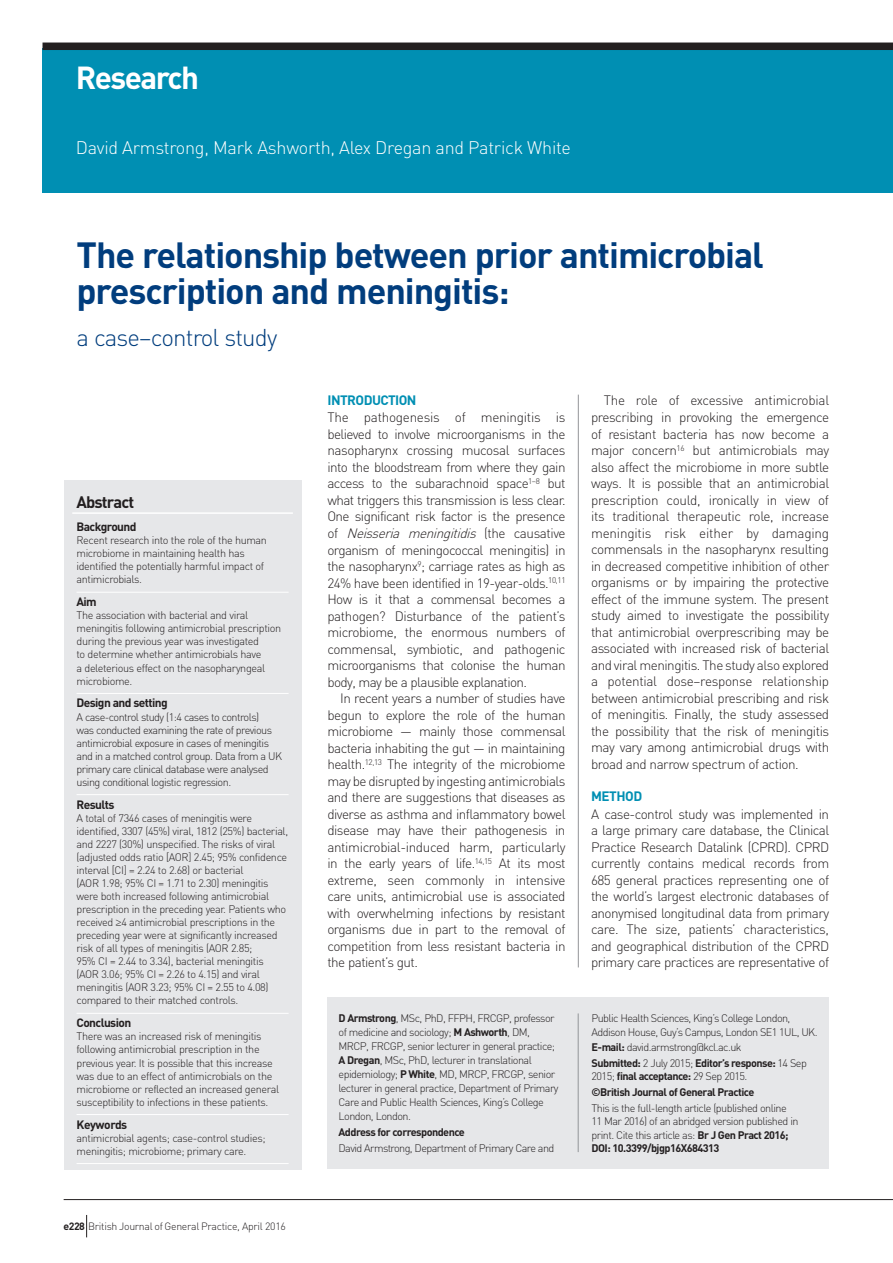
<style>
.page{position:relative;width:893px;height:1263px;background:#fff}
.page>*{position:absolute;margin:0;border:0;box-sizing:border-box;transform-origin:0 0}
.t1{font:700 36px/36px "DIN";letter-spacing:-.03em;color:#013d7d}
.t2{font:700 31.5px "DIN";letter-spacing:-.05em;color:#fff}
.t3{font:300 24px "DIN";letter-spacing:-.035em;color:#013d7d}
.t4{font:300 18px "DIN";letter-spacing:-.015em;color:#fff}
.t5{font:700 16.5px "DIN";letter-spacing:-.05em;color:#231f20}
.t6{font:300 13.5px/16.5px "DIN";letter-spacing:-.04em;color:#231f20;text-align:justify}
.t7{font:700 13.5px "DIN";letter-spacing:-.04em;color:#008fb3}
.t8{font:700 12px "DIN";letter-spacing:-.05em;color:#231f20}
.t9{font:300 10.8px/13px "DIN";letter-spacing:-.035em;color:#231f20}
.t10{font:300 10.8px/13.5px "DIN";letter-spacing:-.055em;color:#231f20}
.t11{font:700 10.8px/15.6px "DIN";letter-spacing:-.05em;color:#231f20}
.t12{font:300 10.5px "DIN";letter-spacing:-.025em;color:#231f20}
.s1{font-family:"Helvetica"}
.s2{font-weight:700}
.s3{font-style:italic}
.s4{font-weight:300}
</style>
<div class="page">
<div style="left:43px;top:48px;width:850px;height:144px;background:#008fb3"></div>
<div style="left:43px;top:43px;width:850px;height:7px;background:#231f20"></div>
<div style="left:64px;top:480px;width:237px;height:689px;background:#e6e7e9"></div>
<hr style="left:72px;top:512px;width:221px;height:2px;background:#fff">
<hr style="left:77px;top:592px;width:212px;height:1px;background:#fff">
<hr style="left:77px;top:693px;width:212px;height:1px;background:#fff">
<hr style="left:77px;top:794px;width:212px;height:1px;background:#fff">
<hr style="left:77px;top:1013px;width:212px;height:1px;background:#fff">
<hr style="left:77px;top:1114px;width:212px;height:1px;background:#fff">
<hr style="left:77px;top:1163px;width:212px;height:1px;background:#fff">
<hr style="left:578px;top:395px;width:1px;height:572px;background:#939598">
<div style="left:327px;top:997px;width:502px;height:172px;background:#e6e7e9"></div>
<hr style="left:578px;top:1013px;width:1px;height:139px;background:#939598">
<hr style="left:64px;top:1199px;width:829px;height:1px;background:#231f20">
<svg style="left:86px;top:1215px;width:1px;height:22px"></svg>
<h2 class="t2" style="left:76px;top:57px;width:125px">Research</h2>
<h3 class="t4" style="left:76px;top:136px;width:497px">David Armstrong, Mark Ashworth, Alex Dregan and Patrick White</h3>
<h1 class="t1" style="left:77px;top:235px;width:689px">The relationship between prior antimicrobial prescription and meningitis:</h1>
<h3 class="t3" style="left:77px;top:323px;width:202px">a case–control study</h3>
<p class="t5" style="left:77px;top:491px;width:59px">Abstract</p>
<p class="t8" style="left:77px;top:519px;width:62px">Background</p>
<p class="t9" style="left:77px;top:534px;width:192px">Recent research into the role of the human microbiome in maintaining health has identified the potentially harmful impact of antimicrobials.</p>
<p class="t8" style="left:77px;top:594px;width:22px">Aim</p>
<p class="t9" style="left:77px;top:609px;width:206px">The association with bacterial and viral meningitis following antimicrobial prescription during the previous year was investigated<br>to determine whether antimicrobials have<br>a deleterious effect on the nasopharyngeal microbiome.</p>
<p class="t8" style="left:77px;top:695px;width:93px">Design and setting</p>
<p class="t9" style="left:77px;top:710px;width:207px">A case-control study (1:4 cases to controls)<br>was conducted examining the rate of previous antimicrobial exposure in cases of meningitis and in a matched control group. Data from a UK primary care clinical database were analysed using conditional logistic regression.</p>
<p class="t8" style="left:77px;top:796px;width:39px">Results</p>
<p class="t9" style="left:77px;top:811px;width:213px">A total of 7346 cases of meningitis were identified, 3307 (45%) viral, 1812 (25%) bacterial, and 2227 (30%) unspecified. The risks of viral (adjusted odds ratio [AOR] 2.45; 95% confidence interval [CI] = 2.24 to 2.68) or bacterial<br>(AOR 1.98; 95% CI = 1.71 to 2.30) meningitis were both increased following antimicrobial prescription in the preceding year. Patients who received <span class="s1">≥</span>4 antimicrobial prescriptions in the preceding year were at significantly increased risk of all types of meningitis (AOR 2.85;<br>95% CI = 2.44 to 3.34), bacterial meningitis (AOR 3.06; 95% CI = 2.26 to 4.15) and viral meningitis (AOR 3.23; 95% CI = 2.55 to 4.08) compared to their matched controls.</p>
<p class="t8" style="left:77px;top:1015px;width:56px">Conclusion</p>
<p class="t9" style="left:77px;top:1030px;width:204px">There was an increased risk of meningitis following antimicrobial prescription in the previous year. It is possible that this increase was due to an effect of antimicrobials on the microbiome or reflected an increased general susceptibility to infections in these patients.</p>
<p class="t8" style="left:77px;top:1116px;width:52px">Keywords</p>
<p class="t9" style="left:77px;top:1131px;width:190px">antimicrobial agents; case-control studies; meningitis; microbiome; primary care.</p>
<p class="t12" style="left:64px;top:1219px;width:224px"><span class="s2">e228</span> British Journal of General Practice, April 2016</p>
<p class="t7" style="left:327px;top:391px;width:91px">INTRODUCTION</p>
<p class="t6" style="left:327px;top:409px;width:240px">The pathogenesis of meningitis is believed to involve microorganisms in the nasopharynx crossing mucosal surfaces into the bloodstream from where they gain access to the subarachnoid space<sup>1–8</sup> but what triggers this transmission is less clear.<br>One significant risk factor is the presence o f <span class="s3">Neisseria meningitidis</span> ( t h e c a u s a t i v e organism of meningococcal meningitis) in the nasopharynx<sup>9</sup>; carriage rates as high as 24% have been identified in 19-year-olds.<sup>10,11<br></sup>How is it that a commensal becomes a pathogen? Disturbance of the patient’s microbiome, the enormous numbers of commensal, symbiotic, and pathogenic microorganisms that colonise the human body, may be a plausible explanation.</p>
<p class="t6" style="left:327px;top:690px;width:240px;text-indent:13px">In recent years a number of studies have begun to explore the role of the human microbiome — mainly those commensal bacteria inhabiting the gut — in maintaining health.<sup>12,13</sup> The integrity of the microbiome may be disrupted by ingesting antimicrobials and there are suggestions that diseases as diverse as asthma and inflammatory bowel disease may have their pathogenesis in antimicrobial-induced harm, particularly in the early years of life.<sup>14,15</sup> At its most extreme, seen commonly in intensive care units, antimicrobial use is associated with overwhelming infections by resistant organisms due in part to the removal of competition from less resistant bacteria in the patient’s gut.</p>
<p class="t9" style="left:339px;top:1011px;width:222px;line-height:14px"><span class="s2">D Armstrong</span>, MSc, PhD, FFPH, FRCGP, professor of medicine and sociology; <span class="s2">M Ashworth</span>, DM, MRCP, FRCGP, senior lecturer in general practice; <span class="s2">A Dregan</span>, MSc, PhD, lecturer in translational epidemiology; <span class="s2">P White</span>, MD, MRCP, FRCGP, senior lecturer in general practice, Department of Primary Care and Public Health Sciences, King’s College London, London.</p>
<p class="t11" style="left:339px;top:1124px;width:128px">Address for correspondence</p>
<p class="t10" style="left:339px;top:1141px;width:217px">David Armstrong, Department of Primary Care and</p>
<p class="t6" style="left:591px;top:392px;width:240px;text-indent:13px">The role of excessive antimicrobial prescribing in provoking the emergence of resistant bacteria has now become a major concern<sup>16</sup> but antimicrobials may also affect the microbiome in more subtle ways. It is possible that an antimicrobial prescription could, ironically in view of its traditional therapeutic role, increase meningitis risk either by damaging commensals in the nasopharynx resulting in decreased competitive inhibition of other organisms or by impairing the protective effect of the immune system. The present study aimed to investigate the possibility that antimicrobial overprescribing may be associated with increased risk of bacterial and viral meningitis. The study also explored a potential dose–response relationship between antimicrobial prescribing and risk of meningitis. Finally, the study assessed the possibility that the risk of meningitis may vary among antimicrobial drugs with broad and narrow spectrum of action.</p>
<p class="t7" style="left:591px;top:787px;width:53px">METHOD</p>
<p class="t6" style="left:591px;top:805px;width:240px">A case-control study was implemented in a large primary care database, the Clinical Practice Research Datalink (CPRD). CPRD currently contains medical records from 685 general practices representing one of the world’s largest electronic databases of anonymised longitudinal data from primary care. The size, patients’ characteristics, and geographical distribution of the CPRD primary care practices are representative of</p>
<p class="t10" style="left:591px;top:1011px;width:228px">Public Health Sciences, King’s College London,<br>Addison House, Guy’s Campus, London SE1 1UL, UK.</p>
<p class="t9" style="left:591px;top:1039px;width:217px;line-height:15.6px"><span class="s2">E-mail:</span> david.armstrong@kcl.ac.uk<br><span class="s2">Submitted:</span> 2 July 2015; <span class="s2">Editor’s response:</span> 14 Sep</p>
<p class="t11" style="left:591px;top:1068px;width:164px"><span class="s4">2015;</span> final acceptance: <span class="s4">29 Sep 2015. </span>©British Journal of General Practice</p>
<p class="t9" style="left:591px;top:1101px;width:209px;line-height:13.5px">This is the full-length article (published online 11 Mar 2016) of an abridged version published in print. Cite this article as: <span class="s2">Br J Gen Pract 2016; DOI: 10.3399/bjgp16X684313</span></p>
</div>
